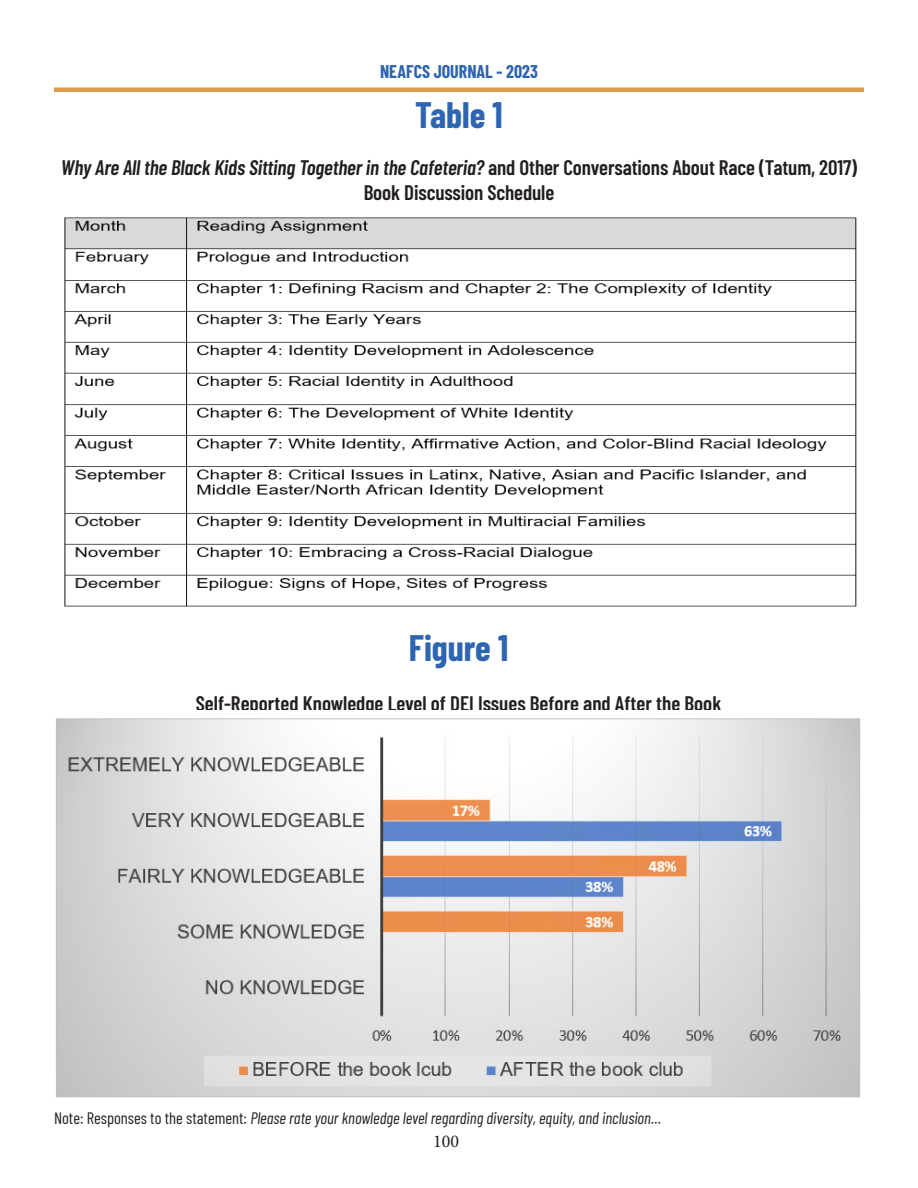
<style>
.page{position:relative;width:918px;height:1188px;background:#fff}
.page>*{position:absolute;margin:0;border:0;box-sizing:border-box;transform-origin:0 0}
.t1{font:700 36px "Barlow Condensed";color:#2e65b1}
.t2{font:600 21px/25.2px "Barlow Condensed";color:#231f20;text-align:center}
.t3{font:700 18px "Barlow Condensed";color:#2e65b1}
.t4{font:18px "Minion Pro";color:#231f20}
.t5{font:italic 16.5px "Barlow Condensed";color:#231f20}
.s1{font-style:italic}
.s2{font-style:normal}
</style>
<div class="page">
<div style="left:54px;top:87px;width:810px;height:5px;background:#de9a46"></div>
<img style="left:64px;top:217px;width:793px;height:390px">
<img style="left:56px;top:718px;width:805px;height:380px">
<p class="t3" style="left:380px;top:59px;width:159px">NEAFCS JOURNAL - 2023</p>
<p class="t1" style="left:415px;top:89px;width:89px">Table 1</p>
<p class="t2" style="left:61px;top:153px;width:798px"><span class="s1">Why Are All the Black Kids Sitting Together in the Cafeteria?</span> and Other Conversations About Race (Tatum, 2017)<br>Book Discussion Schedule</p>
<p class="t1" style="left:409px;top:622px;width:101px">Figure 1</p>
<p class="t2" style="left:196px;top:689px;width:527px">Self-Reported Knowledge Level of DEI Issues Before and After the Book</p>
<p class="t5" style="left:54px;top:1106px;width:609px"><span class="s2">Note: Responses to the statement:</span> Please rate your knowledge level regarding diversity, equity, and inclusion…</p>
<p class="t4" style="left:433px;top:1129px;width:27px">100</p>
</div>
